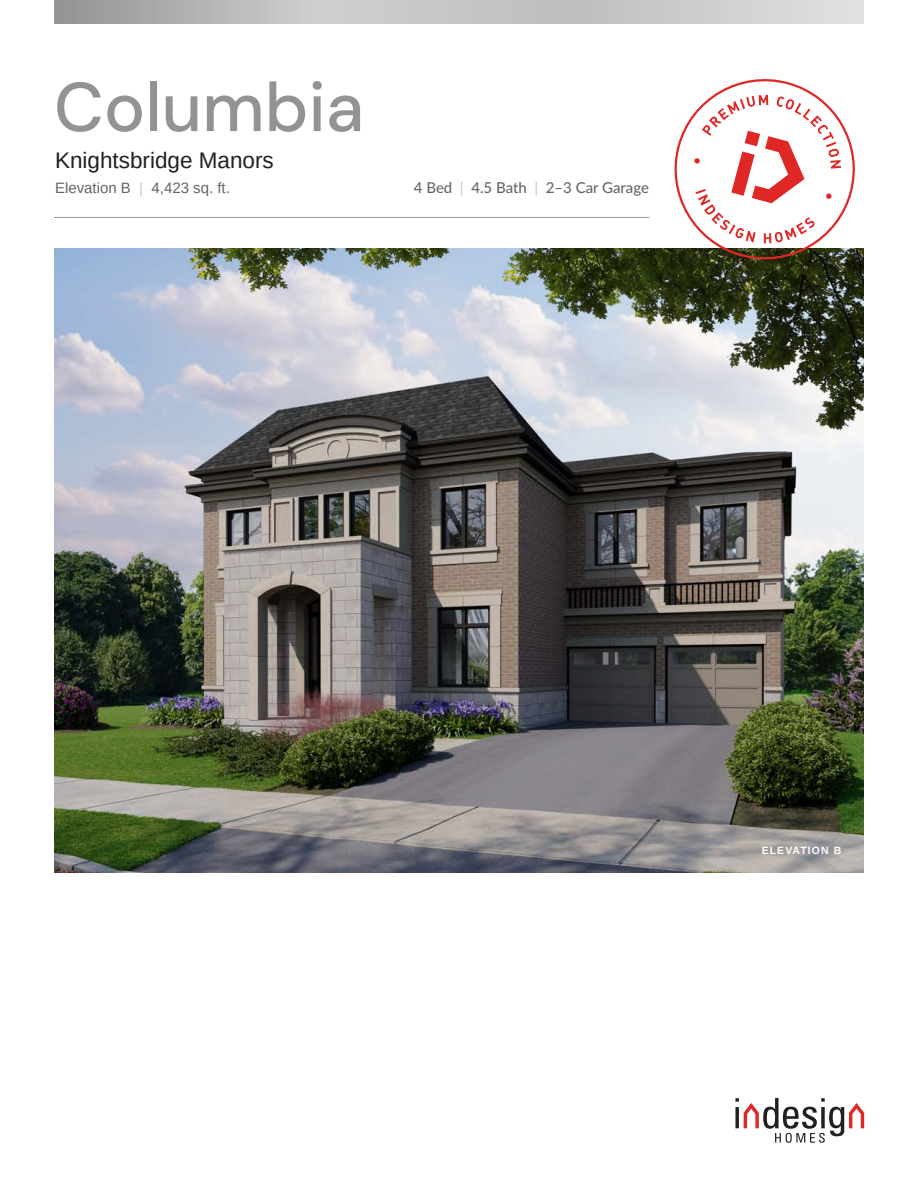
<style>
.page{position:relative;width:918px;height:1188px;background:#fff}
.page>*{position:absolute;margin:0;border:0;box-sizing:border-box;transform-origin:0 0}
.t1{font:500 69px "DM Sans";color:#929392}
.t2{font:22.5px "Arimo";color:#231f20}
.t3{font:500 15px "Lato";color:#636466}
.t4{font:15px "Arimo";color:#636466}
.t5{font:700 10.5px "Arimo";letter-spacing:.1em;color:#fff}
.s1{color:#c7c9cb}
</style>
<div class="page">
<svg style="left:735px;top:1098px;width:129px;height:45px"></svg>
<svg style="left:54px;top:0;width:810px;height:24px;background:#c1c3c2"></svg>
<hr style="left:54px;top:217px;width:595px;height:1px;background:#949698">
<img style="left:54px;top:248px;width:810px;height:624px">
<svg style="left:665px;top:79px;width:199px;height:190px"></svg>
<p class="t1" style="left:54px;top:64px;width:312px">Columbia</p>
<h2 class="t2" style="left:55px;top:146px;width:220px">Knightsbridge Manors</h2>
<p class="t4" style="left:55px;top:178px;width:176px">Elevation B <span class="s1">|</span> 4,423 sq. ft.</p>
<p class="t3" style="left:414px;top:177px;width:237px">4 Bed <span class="s1">|</span> 4.5 Bath <span class="s1">|</span> 2–3 Car Garage</p>
<p class="t5" style="left:762px;top:843px;width:81px">ELEVATION B</p>
</div>
